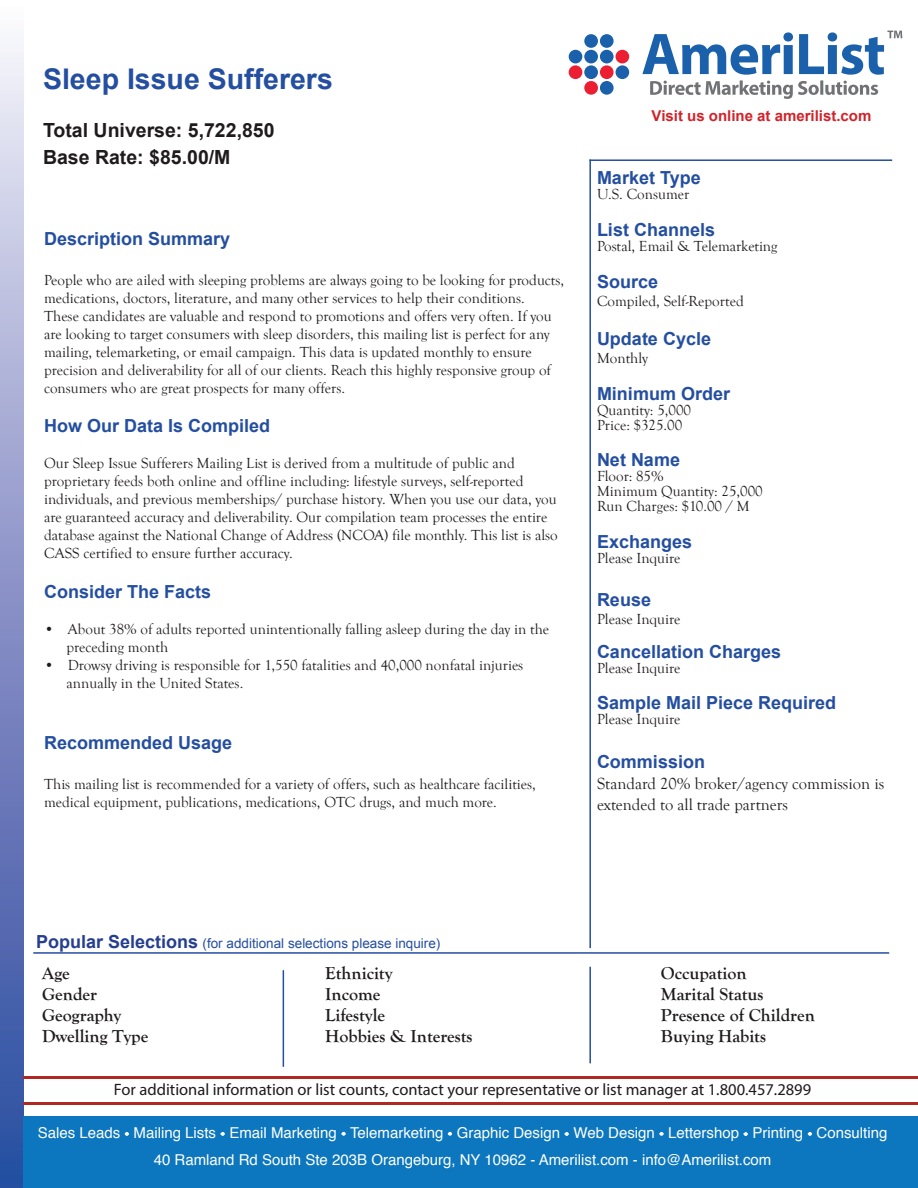
<style>
.page{position:relative;width:918px;height:1188px;background:#fff}
.page>*{position:absolute;margin:0;border:0;box-sizing:border-box;transform-origin:0 0}
.t1{font:700 28.5px "Arial";color:#244ea0}
.t2{font:700 19.5px "Arial";color:#1f1b1d}
.t3{font:700 18px "Arial";color:#244ea0}
.t4{font:700 18px "Goudy Old Style T";color:#1f1b1d}
.t5{font:16.5px "Myriad Pro";color:#1f1b1d}
.t6{font:16.5px/21px "Goudy Old Style T";color:#1f1b1d}
.t7{font:15px/18px "Goudy Old Style T";color:#1f1b1d}
.t8{font:15px "Helvetica";color:#fff}
.t9{font:700 15px "Arial";color:#d1232a}
.t10{font:13.5px "Arial";color:#244ea0}
.s1{font-weight:700;font-size:18px;color:#253f8e}
</style>
<div class="page">
<div style="left:0;top:1px;width:24px;height:1187px;background:linear-gradient(to bottom,#f5eff8,#25439c)"></div>
<div style="left:584px;top:34px;width:14px;height:14px;background:#1a60ab;border-radius:50%"></div>
<div style="left:584px;top:50px;width:14px;height:13px;background:#1a60ab;border-radius:50%"></div>
<div style="left:584px;top:65px;width:14px;height:14px;background:#1a60ab;border-radius:50%"></div>
<div style="left:584px;top:81px;width:14px;height:14px;background:#ec1f32;border-radius:50%"></div>
<div style="left:600px;top:34px;width:14px;height:14px;background:#1a60ab;border-radius:50%"></div>
<div style="left:600px;top:50px;width:14px;height:13px;background:#1a60ab;border-radius:50%"></div>
<div style="left:600px;top:65px;width:14px;height:14px;background:#ec1f32;border-radius:50%"></div>
<div style="left:600px;top:81px;width:14px;height:14px;background:#1a60ab;border-radius:50%"></div>
<div style="left:616px;top:50px;width:13px;height:13px;background:#ec1f32;border-radius:50%"></div>
<svg style="left:642px;top:31px;width:260px;height:68px"></svg>
<div style="left:616px;top:65px;width:13px;height:14px;background:#1a60ab;border-radius:50%"></div>
<div style="left:569px;top:50px;width:13px;height:13px;background:#1a60ab;border-radius:50%"></div>
<div style="left:569px;top:65px;width:13px;height:14px;background:#ec1f32;border-radius:50%"></div>
<hr style="left:24px;top:1102px;width:894px;height:2px;background:#b02823">
<div style="left:24px;top:1117px;width:894px;height:71px;background:#0c77be"></div>
<hr style="left:589px;top:159px;width:303px;height:2px;background:#244ea0">
<hr style="left:589px;top:159px;width:2px;height:789px;background:#244ea0">
<svg style="left:125px;top:1132px;width:4px;height:4px"></svg>
<svg style="left:221px;top:1132px;width:4px;height:4px"></svg>
<svg style="left:342px;top:1132px;width:4px;height:4px"></svg>
<svg style="left:448px;top:1132px;width:4px;height:4px"></svg>
<svg style="left:565px;top:1132px;width:4px;height:4px"></svg>
<svg style="left:660px;top:1132px;width:4px;height:4px"></svg>
<svg style="left:744px;top:1132px;width:4px;height:4px"></svg>
<svg style="left:808px;top:1132px;width:4px;height:4px"></svg>
<hr style="left:24px;top:1076px;width:894px;height:3px;background:#b02823">
<hr style="left:33px;top:952px;width:856px;height:2px;background:#244ea0">
<hr style="left:283px;top:970px;width:1px;height:97px;background:#244ea0">
<hr style="left:589px;top:967px;width:2px;height:96px;background:#244ea0">
<p class="t1" style="left:43px;top:60px;width:291px">Sleep Issue Sufferers</p>
<p class="t2" style="left:43px;top:117px;width:233px">Total Universe: 5,722,850</p>
<p class="t2" style="left:43px;top:144px;width:189px">Base Rate: $85.00/M</p>
<p class="t3" style="left:44px;top:227px;width:188px">Description Summary</p>
<p class="t7" style="left:44px;top:271px;width:522px">People who are ailed with sleeping problems are always going to be looking for products, medications, doctors, literature, and many other services to help their conditions.<br>These candidates are valuable and respond to promotions and offers very often. If you are looking to target consumers with sleep disorders, this mailing list is perfect for any mailing, telemarketing, or email campaign. This data is updated monthly to ensure precision and deliverability for all of our clients. Reach this highly responsive group of consumers who are great prospects for many offers.</p>
<p class="t3" style="left:44px;top:414px;width:228px">How Our Data Is Compiled</p>
<p class="t7" style="left:44px;top:455px;width:515px">Our Sleep Issue Sufferers Mailing List is derived from a multitude of public and proprietary feeds both online and offline including: lifestyle surveys, self-reported individuals, and previous memberships/ purchase history. When you use our data, you are guaranteed accuracy and deliverability. Our compilation team processes the entire database against the National Change of Address (NCOA) file monthly. This list is also CASS certified to ensure further accuracy.</p>
<p class="t3" style="left:44px;top:580px;width:169px">Consider The Facts</p>
<p class="t7" style="left:67px;top:620px;width:484px;text-indent:-23px">• About 38% of adults reported unintentionally falling asleep during the day in the preceding month</p>
<p class="t7" style="left:67px;top:656px;width:458px;text-indent:-23px">• Drowsy driving is responsible for 1,550 fatalities and 40,000 nonfatal injuries annually in the United States.</p>
<p class="t3" style="left:44px;top:731px;width:190px">Recommended Usage</p>
<p class="t7" style="left:44px;top:775px;width:493px">This mailing list is recommended for a variety of offers, such as healthcare facilities, medical equipment, publications, medications, OTC drugs, and much more.</p>
<p class="t9" style="left:652px;top:106px;width:221px">Visit us online at amerilist.com</p>
<p class="t3" style="left:597px;top:166px;width:105px">Market Type</p>
<p class="t7" style="left:597px;top:186px;width:94px">U.S. Consumer</p>
<p class="t3" style="left:597px;top:218px;width:120px">List Channels</p>
<p class="t7" style="left:597px;top:237px;width:182px">Postal, Email &amp; Telemarketing</p>
<p class="t3" style="left:597px;top:269px;width:63px">Source</p>
<p class="t7" style="left:597px;top:292px;width:148px">Compiled, Self-Reported</p>
<p class="t3" style="left:597px;top:327px;width:116px">Update Cycle</p>
<p class="t7" style="left:597px;top:350px;width:53px">Monthly</p>
<p class="t3" style="left:597px;top:382px;width:135px">Minimum Order</p>
<p class="t7" style="left:597px;top:401px;width:96px">Quantity: 5,000</p>
<p class="t7" style="left:597px;top:416px;width:87px">Price: $325.00</p>
<p class="t3" style="left:597px;top:448px;width:85px">Net Name</p>
<p class="t7" style="left:597px;top:468px;width:68px">Floor: 85%</p>
<p class="t7" style="left:597px;top:483px;width:167px">Minimum Quantity: 25,000</p>
<p class="t7" style="left:597px;top:498px;width:154px">Run Charges: $10.00 / M</p>
<p class="t3" style="left:597px;top:530px;width:97px">Exchanges</p>
<p class="t7" style="left:597px;top:549px;width:85px">Please Inquire</p>
<p class="t3" style="left:597px;top:588px;width:56px">Reuse</p>
<p class="t7" style="left:597px;top:611px;width:85px">Please Inquire</p>
<p class="t3" style="left:597px;top:640px;width:186px">Cancellation Charges</p>
<p class="t7" style="left:597px;top:659px;width:85px">Please Inquire</p>
<p class="t3" style="left:597px;top:691px;width:241px">Sample Mail Piece Required</p>
<p class="t7" style="left:597px;top:711px;width:85px">Please Inquire</p>
<p class="t3" style="left:597px;top:749px;width:110px">Commission</p>
<p class="t6" style="left:597px;top:773px;width:289px">Standard 20% broker/agency commission is extended to all trade partners</p>
<p class="t10" style="left:36px;top:935px;width:406px"><span class="s1">Popular Selections</span> (for additional selections please inquire)</p>
<p class="t4" style="left:42px;top:963px;width:29px">Age</p>
<p class="t4" style="left:42px;top:984px;width:57px">Gender</p>
<p class="t4" style="left:42px;top:1005px;width:81px">Geography</p>
<p class="t4" style="left:42px;top:1026px;width:108px">Dwelling Type</p>
<p class="t4" style="left:325px;top:963px;width:69px">Ethnicity</p>
<p class="t4" style="left:325px;top:984px;width:57px">Income</p>
<p class="t4" style="left:325px;top:1005px;width:61px">Lifestyle</p>
<p class="t4" style="left:325px;top:1026px;width:149px">Hobbies &amp; Interests</p>
<p class="t4" style="left:661px;top:963px;width:87px">Occupation</p>
<p class="t4" style="left:661px;top:984px;width:104px">Marital Status</p>
<p class="t4" style="left:661px;top:1005px;width:156px">Presence of Children</p>
<p class="t4" style="left:661px;top:1026px;width:107px">Buying Habits</p>
<p class="t5" style="left:114px;top:1080px;width:699px">For additional information or list counts, contact your representative or list manager at 1.800.457.2899</p>
<p class="t8" style="left:38px;top:1121px;width:851px">Sales Leads - Mailing Lists - Email Marketing - Telemarketing - Graphic Design - Web Design - Lettershop - Printing - Consulting</p>
<p class="t8" style="left:154px;top:1148px;width:619px">40 Ramland Rd South Ste 203B Orangeburg, NY 10962 - Amerilist.com - info@Amerilist.com</p>
</div>
